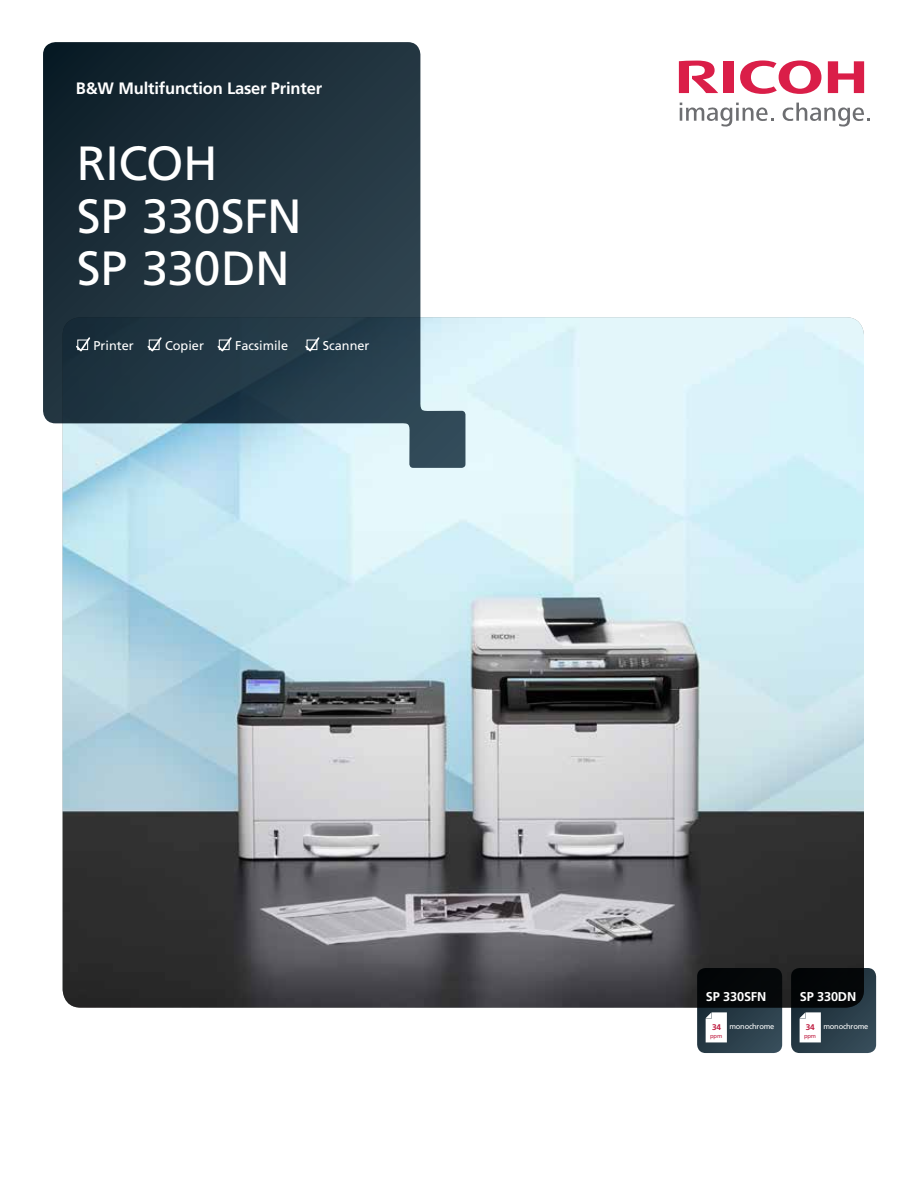
<style>
.page{position:relative;width:918px;height:1188px;background:#fff}
.page>*{position:absolute;margin:0;border:0;box-sizing:border-box;transform-origin:0 0}
.t1{font:48px/52.5px "Frutiger LT Std";letter-spacing:-.01em;color:#fff}
.t2{font:700 16.5px "Frutiger LT Std";letter-spacing:-.01em;color:#fff}
.t3{font:12.75px "Frutiger LT Std";color:#fff}
.t4{font:700 12.75px "Frutiger LT Std";letter-spacing:-.01em;color:#fff}
.t5{font:700 8.25px "Frutiger LT Std";color:#c01f43}
.t6{font:7.5px "Frutiger LT Std";letter-spacing:-.025em;color:#fff}
.t7{font:5.85px "Frutiger LT Std";letter-spacing:-.025em;color:#c01f43}
</style>
<div class="page">
<img style="left:63px;top:317px;width:801px;height:691px">
<svg style="left:740px;top:60px;width:81px;height:34px"></svg>
<svg style="left:828px;top:61px;width:36px;height:32px"></svg>
<div style="left:723px;top:61px;width:11px;height:32px;background:#da1e48"></div>
<svg style="left:679px;top:61px;width:39px;height:32px"></svg>
<svg style="left:680px;top:103px;width:93px;height:24px"></svg>
<svg style="left:783px;top:103px;width:87px;height:24px"></svg>
<svg style="left:43px;top:42px;width:422px;height:426px;background:#435661"></svg>
<svg style="left:76px;top:337px;width:14px;height:14px"></svg>
<div style="left:77px;top:340px;width:11px;height:10px;border:1px solid #fff"></div>
<svg style="left:147px;top:337px;width:15px;height:14px"></svg>
<div style="left:149px;top:340px;width:11px;height:10px;border:1px solid #fff"></div>
<svg style="left:217px;top:337px;width:15px;height:14px"></svg>
<div style="left:219px;top:340px;width:11px;height:10px;border:1px solid #fff"></div>
<svg style="left:305px;top:337px;width:14px;height:14px"></svg>
<div style="left:307px;top:340px;width:10px;height:10px;border:1px solid #fff"></div>
<svg style="left:791px;top:968px;width:85px;height:85px;background:#1a262e"></svg>
<svg style="left:800px;top:1012px;width:21px;height:30px"></svg>
<svg style="left:697px;top:968px;width:85px;height:85px;background:#172329"></svg>
<svg style="left:706px;top:1012px;width:21px;height:30px"></svg>
<p class="t2" style="left:76px;top:79px;width:248px">B&amp;W Multifunction Laser Printer</p>
<h1 class="t1" style="left:77px;top:137px;width:227px">RICOH<br>SP 330SFN<br>SP 330DN</h1>
<p class="t3" style="left:94px;top:338px;width:42px">Printer</p>
<p class="t3" style="left:165px;top:338px;width:40px">Copier</p>
<p class="t3" style="left:235px;top:338px;width:55px">Facsimile</p>
<p class="t3" style="left:323px;top:338px;width:48px">Scanner</p>
<p class="t4" style="left:706px;top:989px;width:62px">SP 330SFN</p>
<p class="t6" style="left:729px;top:1022px;width:46px">monochrome</p>
<p class="t7" style="left:710px;top:1032px;width:14px">ppm</p>
<p class="t5" style="left:712px;top:1022px;width:10px">34</p>
<p class="t4" style="left:800px;top:989px;width:58px">SP 330DN</p>
<p class="t6" style="left:823px;top:1022px;width:46px">monochrome</p>
<p class="t7" style="left:804px;top:1032px;width:14px">ppm</p>
<p class="t5" style="left:806px;top:1022px;width:10px">34</p>
</div>
